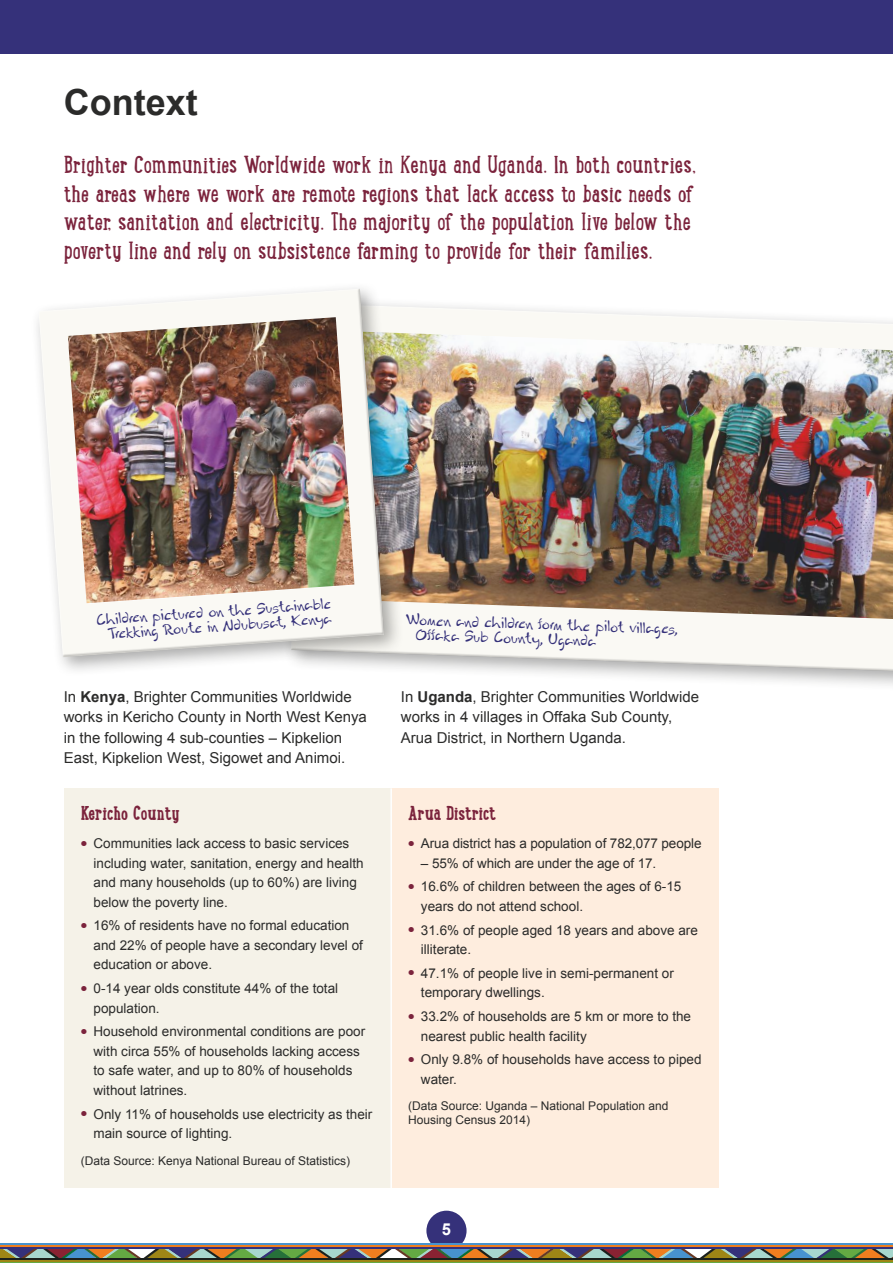
<style>
.page{position:relative;width:893px;height:1263px;background:#fff}
.page>*{position:absolute;margin:0;border:0;box-sizing:border-box;transform-origin:0 0}
.t1{font:700 36px "Arial";color:#2b2b2a}
.t2{font:24px/28.5px "Lunch Box Slab";color:#7b233c}
.t3{font:700 19.5px "Lunch Box Slab";color:#7b233c}
.t4{font:17.1px/14.7px "Quintero";color:#35317a}
.t5{font:700 16.5px "Arial";color:#fff}
.t6{font:15px/20.2px "Arial";color:#2b2b2a}
.t7{font:13.5px/19.5px "Arial";color:#2b2b2a}
.t8{font:12px/13.8px "Arial";color:#2b2b2a}
.s1{font-weight:700}
.s2{font-family:"Arial Rounded MT Bold";font-size:18px;color:#7b233c}
</style>
<div class="page">
<div style="left:426px;top:1211px;width:41px;height:40px;background:#35317a;border-radius:50%"></div>
<div style="left:0;top:0;width:893px;height:54px;background:#35317a"></div>
<svg style="left:0;top:1248px;width:893px;height:10px;background:#7e806d"></svg>
<hr style="left:0;top:1243px;width:893px;height:2px;background:#4793cf">
<hr style="left:0;top:1245px;width:893px;height:2px;background:#ef7e1f">
<hr style="left:0;top:1258px;width:893px;height:2px;background:#1c211c">
<hr style="left:0;top:1260px;width:893px;height:2px;background:#9e8616">
<hr style="left:0;top:1247px;width:893px;height:1px;background:#35317a">
<hr style="left:0;top:1262px;width:893px;height:1px;background:#64a943">
<div style="left:283px;top:295px;width:610px;height:397px;background:#2b2b2a;opacity:.4"></div>
<svg style="left:404px;top:302px;width:489px;height:370px;fill:#faf9f4"></svg>
<img style="left:404px;top:331px;width:489px;height:288px">
<div style="left:64px;top:788px;width:327px;height:400px;background:#f5f2e8"></div>
<div style="left:391px;top:788px;width:328px;height:400px;background:#feedde"></div>
<hr style="left:390px;top:788px;width:2px;height:400px;background:#fff">
<div style="left:31px;top:281px;width:373px;height:396px;background:#2b2b2a;opacity:.4"></div>
<svg style="left:38px;top:287px;width:349px;height:370px;fill:#faf9f4"></svg>
<img style="left:68px;top:317px;width:286px;height:286px">
<h1 class="t1" style="left:64px;top:78px;width:135px">Context</h1>
<p class="t2" style="left:64px;top:149px;width:634px">Brighter Communities Worldwide work in Kenya and Uganda. In both countries, the areas where we work are remote regions that lack access to basic needs of water, sanitation and electricity. The majority of the population live below the poverty line and rely on subsistence farming to provide for their families.</p>
<p class="t4" style="left:96px;top:612px;width:236px;text-align:center;rotate:-4deg">Children pictured on the Sustainable<br>Trekking Route in Ndubusat, Kenya</p>
<p class="t6" style="left:64px;top:687px;width:305px">In <span class="s1">Kenya</span>, Brighter Communities Worldwide works in Kericho County in North West Kenya in the following 4 sub-counties – Kipkelion East, Kipkelion West, Sigowet and Animoi.</p>
<h3 class="t3" style="left:81px;top:798px;width:100px">Kericho County</h3>
<p class="t7" style="left:94px;top:834px;width:272px;text-indent:-13px"><span class="s2">•</span> Communities lack access to basic services including water, sanitation, energy and health and many households (up to 60%) are living below the poverty line.</p>
<p class="t7" style="left:94px;top:916px;width:271px;text-indent:-13px"><span class="s2">•</span> 16% of residents have no formal education and 22% of people have a secondary level of education or above.</p>
<p class="t7" style="left:94px;top:979px;width:246px;text-indent:-13px"><span class="s2">•</span> 0-14 year olds constitute 44% of the total population.</p>
<p class="t7" style="left:94px;top:1022px;width:273px;text-indent:-13px"><span class="s2">•</span> Household environmental conditions are poor with circa 55% of households lacking access to safe water, and up to 80% of households without latrines.</p>
<p class="t7" style="left:94px;top:1104px;width:280px;text-indent:-13px"><span class="s2">•</span> Only 11% of households use electricity as their main source of lighting.</p>
<p class="t8" style="left:81px;top:1154px;width:271px">(Data Source: Kenya National Bureau of Statistics)</p>
<p class="t4" style="left:416px;top:612px;width:263px;text-indent:-10px;rotate:2deg">Women and children form the pilot villages,<br>Offaka Sub County, Uganda</p>
<p class="t6" style="left:401px;top:687px;width:300px">In <span class="s1">Uganda</span>, Brighter Communities Worldwide works in 4 villages in Offaka Sub County,<br>Arua District, in Northern Uganda.</p>
<h3 class="t3" style="left:408px;top:798px;width:90px">Arua District</h3>
<p class="t7" style="left:408px;top:834px;width:295px"><span class="s2">•</span> Arua district has a population of 782,077 people</p>
<p class="t7" style="left:421px;top:853px;width:237px">– 55% of which are under the age of 17.</p>
<p class="t7" style="left:421px;top:877px;width:262px;text-indent:-13px"><span class="s2">•</span> 16.6% of children between the ages of 6-15 years do not attend school.</p>
<p class="t7" style="left:421px;top:920px;width:278px;text-indent:-13px"><span class="s2">•</span> 31.6% of people aged 18 years and above are illiterate.</p>
<p class="t7" style="left:421px;top:963px;width:254px;text-indent:-13px"><span class="s2">•</span> 47.1% of people live in semi-permanent or temporary dwellings.</p>
<p class="t7" style="left:421px;top:1007px;width:272px;text-indent:-13px"><span class="s2">•</span> 33.2% of households are 5 km or more to the nearest public health facility</p>
<p class="t7" style="left:421px;top:1050px;width:282px;text-indent:-13px"><span class="s2">•</span> Only 9.8% of households have access to piped water.</p>
<p class="t8" style="left:408px;top:1099px;width:262px">(Data Source: Uganda – National Population and<br>Housing Census 2014)</p>
<p class="t5" style="left:442px;top:1218px;width:11px">5</p>
</div>
